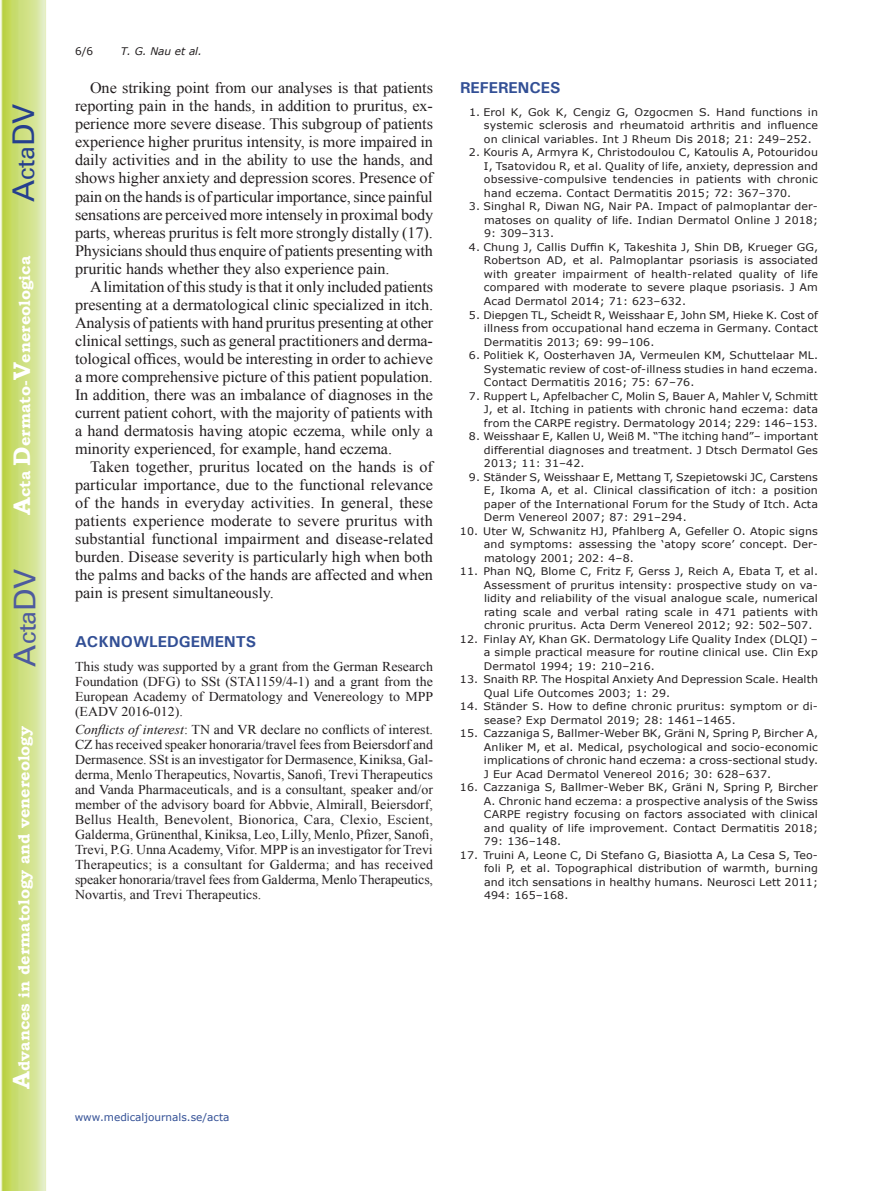
<style>
.page{position:relative;width:893px;height:1191px;background:#fff}
.page>*{position:absolute;margin:0;border:0;box-sizing:border-box;transform-origin:0 0}
.t1{font:30px "Univers";color:#4d5a9e}
.t2{font:30px "Univers";color:#253f8e}
.t3{font:15.75px/18px "Times New Roman";letter-spacing:-.005em;color:#231f20;text-align:justify}
.t4{font:700 15.75px "Bookman Old Style";color:#fff}
.t5{font:700 15.75px "Univers";color:#324f95}
.t6{font:13.5px/15px "Times New Roman";color:#231f20;text-align:justify}
.t7{font:10.5px/13.5px "Verdana";letter-spacing:.01em;color:#231f20;text-align:justify;scale:1.05 1}
.t8{font:10.5px "Verdana";color:#324f95}
.t9{font:italic 10.5px "Verdana";color:#231f20}
.t10{font:10.5px "Verdana";letter-spacing:.01em;color:#231f20}
.s1{font-size:24px}
.s2{font-style:italic}
</style>
<div class="page">
<svg style="left:1px;top:0;width:45px;height:1191px;background:#cfe084"></svg>
<h1 class="t2" style="left:6px;top:202px;width:100px;rotate:-90deg">A<span class="s1">cta</span>DV</h1>
<h2 class="t4" style="left:15px;top:515px;width:260px;rotate:-90deg"><span class="s1">A</span>cta <span class="s1">D</span>ermato-<span class="s1">V</span>enereologica</h2>
<h1 class="t1" style="left:7px;top:666px;width:100px;rotate:-90deg">A<span class="s1">cta</span>DV</h1>
<h2 class="t4" style="left:15px;top:1088px;width:364px;rotate:-90deg"><span class="s1">A</span>dvances in dermatology and venereology</h2>
<p class="t10" style="left:75px;top:44px;width:20px">6/6</p>
<p class="t9" style="left:121px;top:44px;width:83px">T. G. Nau et al.</p>
<p class="t3" style="left:75px;top:79px;width:360px;text-indent:15px">One striking point from our analyses is that patients reporting pain in the hands, in addition to pruritus, ex&shy;perience more severe disease. This subgroup of patients experience higher pruritus intensity, is more impaired in daily activities and in the ability to use the hands, and shows higher anxiety and depression scores. Presence of pain on the hands is of particular importance, since painful sensations are perceived more intensely in proximal body parts, whereas pruritus is felt more strongly distally (17).<br>Physicians should thus enquire of patients presenting with pruritic hands whether they also experience pain.</p>
<p class="t3" style="left:75px;top:277px;width:360px;text-indent:15px">A limitation of this study is that it only included patients presenting at a dermatological clinic specialized in itch.<br>Analysis of patients with hand pruritus presenting at other clinical settings, such as general practitioners and derma&shy;tological offices, would be interesting in order to achieve a more comprehensive picture of this patient population.<br>In addition, there was an imbalance of diagnoses in the current patient cohort, with the majority of patients with a hand dermatosis having atopic eczema, while only a minority experienced, for example, hand eczema.</p>
<p class="t3" style="left:75px;top:457px;width:360px;text-indent:15px">Taken together, pruritus located on the hands is of particular importance, due to the functional relevance of the hands in everyday activities. In general, these patients experience moderate to severe pruritus with substantial functional impairment and disease-related burden. Disease severity is particularly high when both the palms and backs of the hands are affected and when pain is present simultaneously.</p>
<h2 class="t5" style="left:75px;top:631px;width:183px">ACKNOWLEDGEMENTS</h2>
<p class="t6" style="left:75px;top:658px;width:360px">This study was supported by a grant from the German Research Foundation (DFG) to SSt (STA1159/4-1) and a grant from the European Academy of Dermatology and Venereology to MPP (EADV 2016-012).</p>
<p class="t6" style="left:75px;top:721px;width:360px"><span class="s2">Conflicts of interest</span>: TN and VR declare no conflicts of interest.<br>CZ has received speaker honoraria/travel fees from Beiersdorf and Dermasence. SSt is an investigator for Dermasence, Kiniksa, Gal&shy;derma, Menlo Therapeutics, Novartis, Sanofi, Trevi Therapeutics and Vanda Pharmaceuticals, and is a consultant, speaker and/or member of the advisory board for Abbvie, Almirall, Beiersdorf, Bellus Health, Benevolent, Bionorica, Cara, Clexio, Escient, Galderma, Grünenthal, Kiniksa, Leo, Lilly, Menlo, Pfizer, Sanofi, Trevi, P.G. Unna Academy, Vifor. MPP is an investigator for Trevi Therapeutics; is a consultant for Galderma; and has received speaker honoraria/travel fees from Galderma, Menlo Therapeutics, Novartis, and Trevi Therapeutics.</p>
<h2 class="t5" style="left:460px;top:78px;width:102px">REFERENCES</h2>
<p class="t7" style="left:484px;top:105px;width:320px;text-indent:-15px">1. Erol K, Gok K, Cengiz G, Ozgocmen S. Hand functions in systemic sclerosis and rheumatoid arthritis and influence on clinical variables. Int J Rheum Dis 2018; 21: 249–252.</p>
<p class="t7" style="left:484px;top:146px;width:320px;text-indent:-15px">2. Kouris A, Armyra K, Christodoulou C, Katoulis A, Potouridou I, Tsatovidou R, et al. Quality of life, anxiety, depression and obsessive-compulsive tendencies in patients with chronic hand eczema. Contact Dermatitis 2015; 72: 367–370.</p>
<p class="t7" style="left:484px;top:200px;width:320px;text-indent:-15px">3. Singhal R, Diwan NG, Nair PA. Impact of palmoplantar der&shy;matoses on quality of life. Indian Dermatol Online J 2018; 9: 309–313.</p>
<p class="t7" style="left:484px;top:240px;width:320px;text-indent:-15px">4. Chung J, Callis Duffin K, Takeshita J, Shin DB, Krueger GG, Robertson AD, et al. Palmoplantar psoriasis is associated with greater impairment of health-related quality of life compared with moderate to severe plaque psoriasis. J Am Acad Dermatol 2014; 71: 623–632.</p>
<p class="t7" style="left:484px;top:308px;width:320px;text-indent:-15px">5. Diepgen TL, Scheidt R, Weisshaar E, John SM, Hieke K. Cost of illness from occupational hand eczema in Germany. Contact Dermatitis 2013; 69: 99–106.</p>
<p class="t7" style="left:484px;top:348px;width:320px;text-indent:-15px">6. Politiek K, Oosterhaven JA, Vermeulen KM, Schuttelaar ML.<br>Systematic review of cost-of-illness studies in hand eczema.<br>Contact Dermatitis 2016; 75: 67–76.</p>
<p class="t7" style="left:484px;top:389px;width:320px;text-indent:-15px">7. Ruppert L, Apfelbacher C, Molin S, Bauer A, Mahler V, Schmitt J, et al. Itching in patients with chronic hand eczema: data from the CARPE registry. Dermatology 2014; 229: 146–153.</p>
<p class="t7" style="left:484px;top:429px;width:320px;text-indent:-15px">8. Weisshaar E, Kallen U, Weiß M. “The itching hand”– important differential diagnoses and treatment. J Dtsch Dermatol Ges 2013; 11: 31–42.</p>
<p class="t7" style="left:484px;top:470px;width:320px;text-indent:-15px">9. Ständer S, Weisshaar E, Mettang T, Szepietowski JC, Carstens E, Ikoma A, et al. Clinical classification of itch: a position paper of the International Forum for the Study of Itch. Acta Derm Venereol 2007; 87: 291–294.</p>
<p class="t7" style="left:484px;top:524px;width:320px;text-indent:-24px">10. Uter W, Schwanitz HJ, Pfahlberg A, Gefeller O. Atopic signs and symptoms: assessing the ‘atopy score’ concept. Der&shy;matology 2001; 202: 4–8.</p>
<p class="t7" style="left:484px;top:564px;width:320px;text-indent:-24px">11. Phan NQ, Blome C, Fritz F, Gerss J, Reich A, Ebata T, et al.<br>Assessment of pruritus intensity: prospective study on va&shy;lidity and reliability of the visual analogue scale, numerical rating scale and verbal rating scale in 471 patients with chronic pruritus. Acta Derm Venereol 2012; 92: 502–507.</p>
<p class="t7" style="left:484px;top:632px;width:320px;text-indent:-24px">12. Finlay AY, Khan GK. Dermatology Life Quality Index (DLQI) – a simple practical measure for routine clinical use. Clin Exp Dermatol 1994; 19: 210–216.</p>
<p class="t7" style="left:484px;top:672px;width:320px;text-indent:-24px">13. Snaith RP. The Hospital Anxiety And Depression Scale. Health<br>Qual Life Outcomes 2003; 1: 29.</p>
<p class="t7" style="left:484px;top:699px;width:320px;text-indent:-24px">14. Ständer S. How to define chronic pruritus: symptom or di&shy;sease? Exp Dermatol 2019; 28: 1461–1465.</p>
<p class="t7" style="left:484px;top:726px;width:320px;text-indent:-24px">15. Cazzaniga S, Ballmer-Weber BK, Gräni N, Spring P, Bircher A, Anliker M, et al. Medical, psychological and socio-economic implications of chronic hand eczema: a cross-sectional study.<br>J Eur Acad Dermatol Venereol 2016; 30: 628–637.</p>
<p class="t7" style="left:484px;top:780px;width:320px;text-indent:-24px">16. Cazzaniga S, Ballmer-Weber BK, Gräni N, Spring P, Bircher A. Chronic hand eczema: a prospective analysis of the Swiss CARPE registry focusing on factors associated with clinical and quality of life improvement. Contact Dermatitis 2018; 79: 136–148.</p>
<p class="t7" style="left:484px;top:848px;width:320px;text-indent:-24px">17. Truini A, Leone C, Di Stefano G, Biasiotta A, La Cesa S, Teo&shy;foli P, et al. Topographical distribution of warmth, burning and itch sensations in healthy humans. Neurosci Lett 2011; 494: 165–168.</p>
<p class="t8" style="left:75px;top:1110px;width:156px">www.medicaljournals.se/acta</p>
</div>
